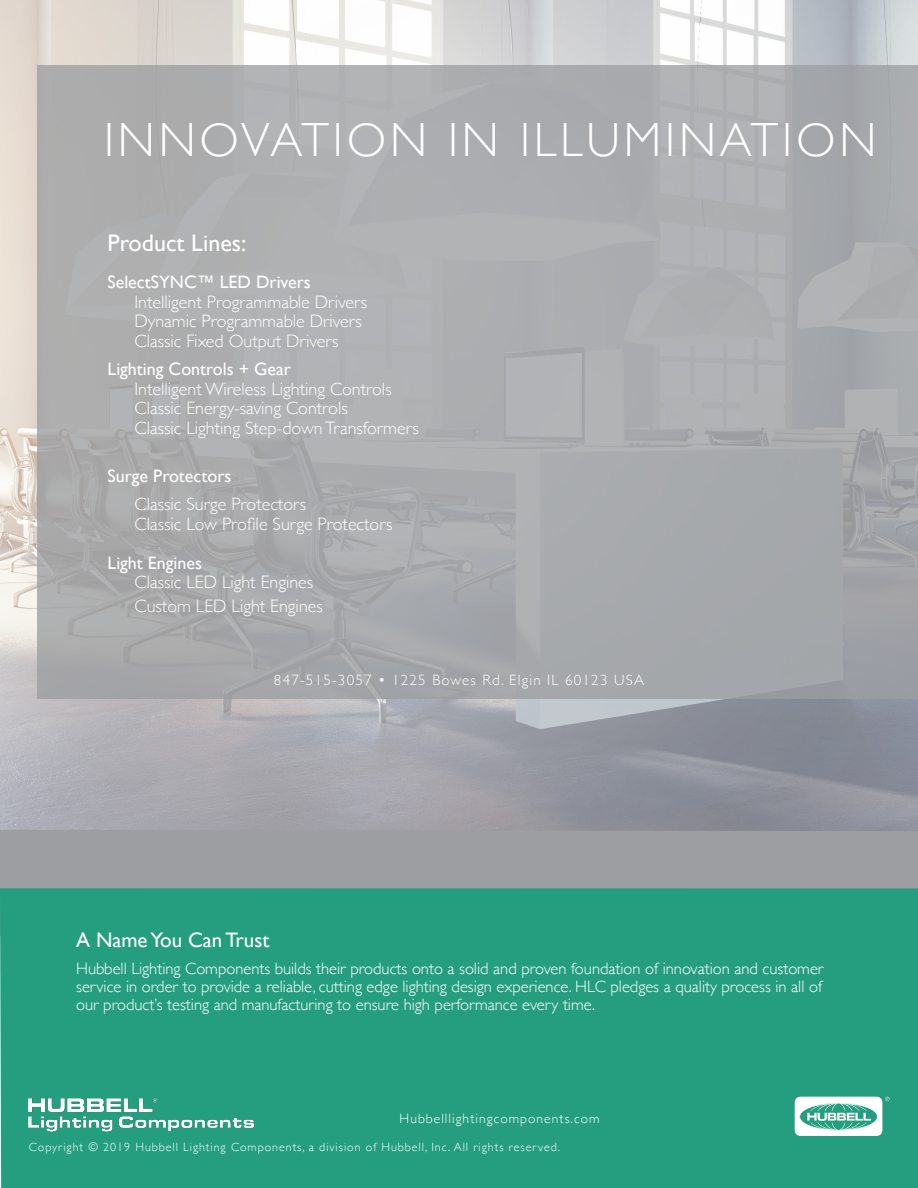
<style>
.page{position:relative;width:918px;height:1188px;background:#fff}
.page>*{position:absolute;margin:0;border:0;box-sizing:border-box;transform-origin:0 0}
.heading{font:300 48px "Gill Sans";letter-spacing:.08em;color:#fff}
.t1{font:24px "Gill Sans";color:#fff}
.t2{font:21px "Gill Sans";color:#fff}
.t3{font:300 18px/19.5px "Gill Sans";color:#fff}
.t4{font:18px "Gill Sans";color:#fff}
.t5{font:300 16.5px/18px "Gill Sans";color:#fff;text-align:justify}
.heading-2{font:300 15px "Gill Sans";letter-spacing:.08em;color:#fff}
.heading-3{font:300 13.5px "Gill Sans";letter-spacing:.08em;color:#fff}
.heading-4{font:300 12px "Gill Sans";letter-spacing:.08em;color:#fff}
</style>
<div class="page">
<img style="left:0;top:1px;width:918px;height:829px">
<div style="left:0;top:830px;width:918px;height:58px;background:#9c9ea1"></div>
<div style="left:0;top:888px;width:918px;height:300px;background:#259e80"></div>
<div style="left:37px;top:65px;width:881px;height:633px;background:#abacae"></div>
<img style="left:12px;top:1080px;width:257px;height:67px">
<svg style="left:795px;top:1097px;width:95px;height:39px"></svg>
<p class="heading" style="left:104px;top:103px;width:774px">INNOVATION IN ILLUMINATION</p>
<p class="t1" style="left:108px;top:228px;width:140px">Product Lines:</p>
<p class="t4" style="left:108px;top:271px;width:205px">SelectSYNC™ LED Drivers</p>
<p class="t3" style="left:135px;top:291px;width:234px">Intelligent Programmable Drivers<br>Dynamic Programmable Drivers<br>Classic Fixed Output Drivers</p>
<p class="t4" style="left:108px;top:358px;width:185px">Lighting Controls + Gear</p>
<p class="t3" style="left:135px;top:378px;width:259px">Intelligent Wireless Lighting Controls</p>
<p class="t3" style="left:135px;top:398px;width:286px">Classic Energy-saving Controls<br>Classic Lighting Step-down Transformers</p>
<p class="t4" style="left:108px;top:465px;width:125px">Surge Protectors</p>
<p class="t3" style="left:135px;top:494px;width:259px">Classic Surge Protectors<br>Classic Low Profile Surge Protectors</p>
<p class="t4" style="left:108px;top:552px;width:96px">Light Engines</p>
<p class="t3" style="left:135px;top:569px;width:190px;line-height:24px">Classic LED Light Engines<br>Custom LED Light Engines</p>
<p class="heading-2" style="left:274px;top:668px;width:372px">847-515-3057 • 1225 Bowes Rd. Elgin IL 60123 USA</p>
<p class="t2" style="left:76px;top:927px;width:195px">A Name You Can Trust</p>
<p class="t5" style="left:76px;top:959px;width:749px">Hubbell Lighting Components builds their products onto a solid and proven foundation of innovation and customer service in order to provide a reliable, cutting edge lighting design experience. HLC pledges a quality process in all of our product’s testing and manufacturing to ensure high performance every time.</p>
<p class="heading-3" style="left:400px;top:1108px;width:201px">Hubbelllightingcomponents.com</p>
<p class="heading-4" style="left:29px;top:1138px;width:533px">Copyright © 2019 Hubbell Lighting Components, a division of Hubbell, Inc. All rights reserved.</p>
</div>
